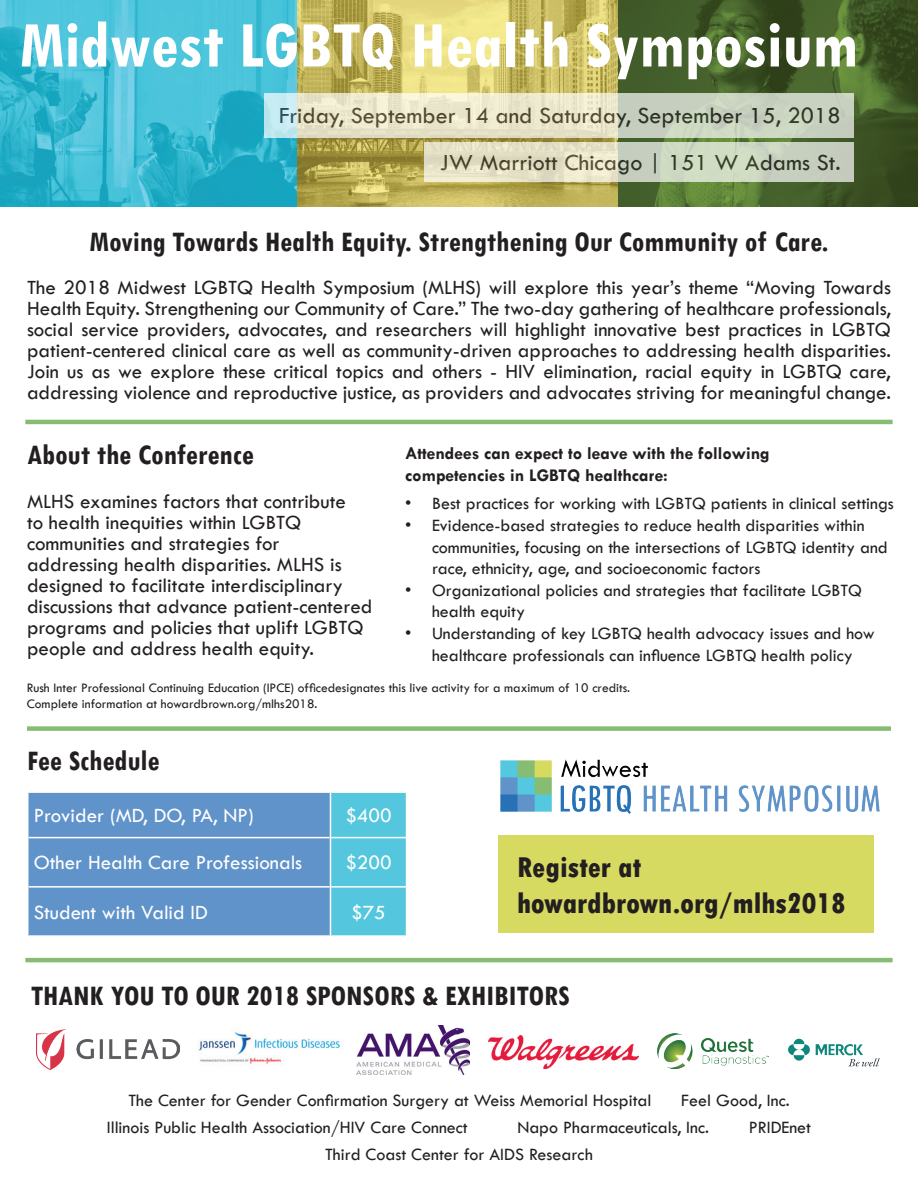
<style>
.page{position:relative;width:918px;height:1188px;background:#fff}
.page>*{position:absolute;margin:0;border:0;box-sizing:border-box;transform-origin:0 0}
.t1{font:700 condensed 69px "Tw Cen";color:#fff}
.t2{font:700 condensed 30px "Tw Cen";color:#231f20}
.t3{font:800 condensed 30px/36px "Tw Cen";color:#231f20}
.t4{font:24px/46.3px "Tw Cen";color:#231f20;text-align:right}
.t5{font:21px/21px "Tw Cen";color:#231f20;text-align:justify}
.t6{font:21px "Tw Cen";color:#fff}
.t7{font:18px/21.6px "Tw Cen";color:#231f20}
.t8{font:700 18px/21.6px "Tw Cen";color:#231f20}
.t9{font:13.5px/16.2px "Tw Cen";color:#231f20}
</style>
<div class="page">
<div style="left:498px;top:836px;width:376px;height:97px;background:#d7da61"></div>
<img style="left:0;top:0;width:297px;height:207px">
<img style="left:297px;top:0;width:321px;height:207px">
<img style="left:618px;top:0;width:300px;height:207px">
<svg style="left:264px;top:93px;width:590px;height:44px;background:#dadec9"></svg>
<svg style="left:424px;top:142px;width:430px;height:39px;background:#d6dac3"></svg>
<svg style="left:28px;top:793px;width:378px;height:142px;background:#619ece"></svg>
<hr style="left:28px;top:837px;width:302px;height:1px;background:#fff">
<hr style="left:331px;top:837px;width:76px;height:1px;background:#fff">
<hr style="left:28px;top:886px;width:302px;height:2px;background:#fff">
<hr style="left:331px;top:886px;width:76px;height:2px;background:#fff">
<hr style="left:330px;top:793px;width:1px;height:45px;background:#fffefc">
<hr style="left:330px;top:838px;width:1px;height:49px;background:#fffefc">
<hr style="left:330px;top:887px;width:1px;height:48px;background:#fffefc">
<img style="left:500px;top:759px;width:380px;height:55px">
<hr style="left:25px;top:420px;width:868px;height:4px;background:#86bd73">
<hr style="left:25px;top:958px;width:868px;height:4px;background:#86bd73">
<div style="left:27px;top:726px;width:864px;height:5px;background:#86bd73"></div>
<img style="left:36px;top:1030px;width:144px;height:39px">
<img style="left:488px;top:1035px;width:150px;height:33px">
<img style="left:199px;top:1032px;width:141px;height:32px">
<img style="left:657px;top:1033px;width:112px;height:36px">
<img style="left:356px;top:1025px;width:114px;height:49px">
<img style="left:788px;top:1038px;width:92px;height:29px">
<h1 class="t1" style="left:20px;top:3px;width:840px">Midwest LGBTQ Health Symposium</h1>
<p class="t4" style="left:279px;top:93px;width:563px">Friday, September 14 and Saturday, September 15, 2018<br>JW Marriott Chicago | 151 W Adams St.</p>
<h2 class="t2" style="left:90px;top:223px;width:740px">Moving Towards Health Equity. Strengthening Our Community of Care.</h2>
<p class="t5" style="left:27px;top:277px;width:866px">The 2018 Midwest LGBTQ Health Symposium (MLHS) will explore this year’s theme “Moving Towards Health Equity. Strengthening our Community of Care.” The two-day gathering of healthcare professionals, social service providers, advocates, and researchers will highlight innovative best practices in LGBTQ patient-centered clinical care as well as community-driven approaches to addressing health disparities.<br>Join us as we explore these critical topics and others - HIV elimination, racial equity in LGBTQ care, addressing violence and reproductive justice, as providers and advocates striving for meaningful change.</p>
<h2 class="t2" style="left:27px;top:437px;width:229px">About the Conference</h2>
<p class="t5" style="left:27px;top:490px;width:347px;text-align:left">MLHS examines factors that contribute<br>to health inequities within LGBTQ communities and strategies for addressing health disparities. MLHS is designed to facilitate interdisciplinary discussions that advance patient-centered programs and policies that uplift LGBTQ people and address health equity.</p>
<p class="t8" style="left:405px;top:442px;width:366px">Attendees can expect to leave with the following competencies in LGBTQ healthcare:</p>
<p class="t7" style="left:405px;top:493px;width:490px">• Best practices for working with LGBTQ patients in clinical settings</p>
<p class="t7" style="left:432px;top:514px;width:457px;text-indent:-27px">• Evidence-based strategies to reduce health disparities within communities, focusing on the intersections of LGBTQ identity and race, ethnicity, age, and socioeconomic factors</p>
<p class="t7" style="left:432px;top:579px;width:432px;text-indent:-27px">• Organizational policies and strategies that facilitate LGBTQ health equity</p>
<p class="t7" style="left:405px;top:622px;width:471px;text-align:center">• Understanding of key LGBTQ health advocacy issues and how healthcare professionals can influence LGBTQ health policy</p>
<p class="t9" style="left:27px;top:680px;width:605px">Rush Inter Professional Continuing Education (IPCE) officedesignates this live activity for a maximum of 10 credits.<br>Complete information at howardbrown.org/mlhs2018.</p>
<h2 class="t2" style="left:27px;top:743px;width:134px">Fee Schedule</h2>
<p class="t6" style="left:34px;top:803px;width:222px">Provider (MD, DO, PA, NP)</p>
<p class="t6" style="left:345px;top:803px;width:48px">$400</p>
<p class="t6" style="left:34px;top:850px;width:270px">Other Health Care Professionals</p>
<p class="t6" style="left:345px;top:850px;width:48px">$200</p>
<p class="t6" style="left:34px;top:899px;width:176px">Student with Valid ID</p>
<p class="t6" style="left:351px;top:899px;width:36px">$75</p>
<h2 class="t3" style="left:517px;top:850px;width:330px">Register at howardbrown.org/mlhs2018</h2>
<h2 class="t2" style="left:31px;top:977px;width:541px">THANK YOU TO OUR 2018 SPONSORS &amp; EXHIBITORS</h2>
<p class="t7" style="left:128px;top:1089px;width:525px">The Center for Gender Confirmation Surgery at Weiss Memorial Hospital</p>
<p class="t7" style="left:681px;top:1089px;width:110px">Feel Good, Inc.</p>
<p class="t7" style="left:107px;top:1116px;width:362px">Illinois Public Health Association/HIV Care Connect</p>
<p class="t7" style="left:517px;top:1116px;width:193px">Napo Pharmaceuticals, Inc.</p>
<p class="t7" style="left:749px;top:1116px;width:64px">PRIDEnet</p>
<p class="t7" style="left:325px;top:1143px;width:270px">Third Coast Center for AIDS Research</p>
</div>
